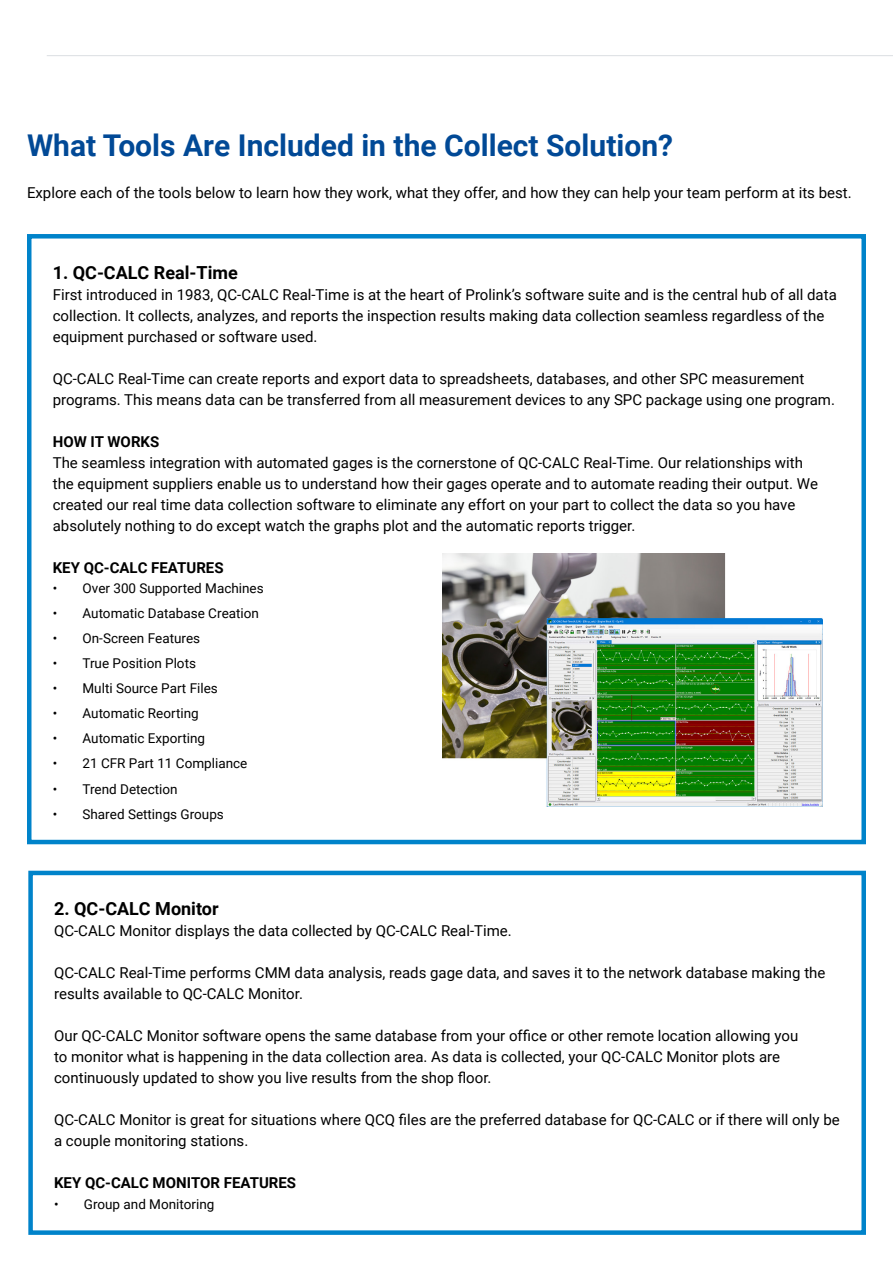
<style>
.page{position:relative;width:893px;height:1263px;background:#fff}
.page>*{position:absolute;margin:0;border:0;box-sizing:border-box;transform-origin:0 0}
.t1{font:700 30px "Roboto";color:#014996}
.t2{font:700 18px "Roboto";color:#000}
.t3{font:15px/21px "Roboto";color:#000}
.t4{font:700 15px "Roboto";color:#000}
.t5{font:13.5px "Roboto";color:#000}
</style>
<div class="page">
<hr style="left:47px;top:55px;width:846px;height:1px;background:#dbdee2">
<div style="left:27px;top:234px;width:839px;height:610px;border:4px solid #0083ca"></div>
<img style="left:443px;top:553px;width:380px;height:254px">
<div style="left:28px;top:871px;width:838px;height:364px;border:4px solid #0083ca"></div>
<h1 class="t1" style="left:27px;top:124px;width:648px">What Tools Are Included in the Collect Solution?</h1>
<p class="t3" style="left:27px;top:181px;width:826px">Explore each of the tools below to learn how they work, what they offer, and how they can help your team perform at its best.</p>
<p class="t2" style="left:53px;top:260px;width:186px">1. QC-CALC Real-Time</p>
<p class="t3" style="left:53px;top:283px;width:786px">First introduced in 1983, QC-CALC Real-Time is at the heart of Prolink’s software suite and is the central hub of all data collection. It collects, analyzes, and reports the inspection results making data collection seamless regardless of the equipment purchased or software used.</p>
<p class="t3" style="left:53px;top:367px;width:784px">QC-CALC Real-Time can create reports and export data to spreadsheets, databases, and other SPC measurement programs. This means data can be transferred from all measurement devices to any SPC package using one program.</p>
<p class="t4" style="left:53px;top:431px;width:108px">HOW IT WORKS</p>
<p class="t3" style="left:53px;top:451px;width:767px">The seamless integration with automated gages is the cornerstone of QC-CALC Real-Time. Our relationships with the equipment suppliers enable us to understand how their gages operate and to automate reading their output. We created our real time data collection software to eliminate any effort on your part to collect the data so you have absolutely nothing to do except watch the graphs plot and the automatic reports trigger.</p>
<p class="t4" style="left:53px;top:557px;width:172px">KEY QC-CALC FEATURES</p>
<p class="t5" style="left:53px;top:579px;width:212px">• Over 300 Supported Machines</p>
<p class="t5" style="left:53px;top:604px;width:208px">• Automatic Database Creation</p>
<p class="t5" style="left:53px;top:629px;width:149px">• On-Screen Features</p>
<p class="t5" style="left:53px;top:654px;width:145px">• True Position Plots</p>
<p class="t5" style="left:53px;top:679px;width:167px">• Multi Source Part Files</p>
<p class="t5" style="left:53px;top:704px;width:147px">• Automatic Reorting</p>
<p class="t5" style="left:53px;top:729px;width:154px">• Automatic Exporting</p>
<p class="t5" style="left:53px;top:754px;width:196px">• 21 CFR Part 11 Compliance</p>
<p class="t5" style="left:53px;top:779px;width:126px">• Trend Detection</p>
<p class="t5" style="left:53px;top:804px;width:173px">• Shared Settings Groups</p>
<p class="t2" style="left:54px;top:896px;width:166px">2. QC-CALC Monitor</p>
<p class="t3" style="left:54px;top:920px;width:459px">QC-CALC Monitor displays the data collected by QC-CALC Real-Time.</p>
<p class="t3" style="left:54px;top:962px;width:773px">QC-CALC Real-Time performs CMM data analysis, reads gage data, and saves it to the network database making the results available to QC-CALC Monitor.</p>
<p class="t3" style="left:54px;top:1025px;width:746px">Our QC-CALC Monitor software opens the same database from your office or other remote location allowing you to monitor what is happening in the data collection area. As data is collected, your QC-CALC Monitor plots are continuously updated to show you live results from the shop floor.</p>
<p class="t3" style="left:54px;top:1109px;width:787px">QC-CALC Monitor is great for situations where QCQ files are the preferred database for QC-CALC or if there will only be a couple monitoring stations.</p>
<p class="t4" style="left:54px;top:1172px;width:243px">KEY QC-CALC MONITOR FEATURES</p>
<p class="t5" style="left:54px;top:1195px;width:162px">• Group and Monitoring</p>
</div>
